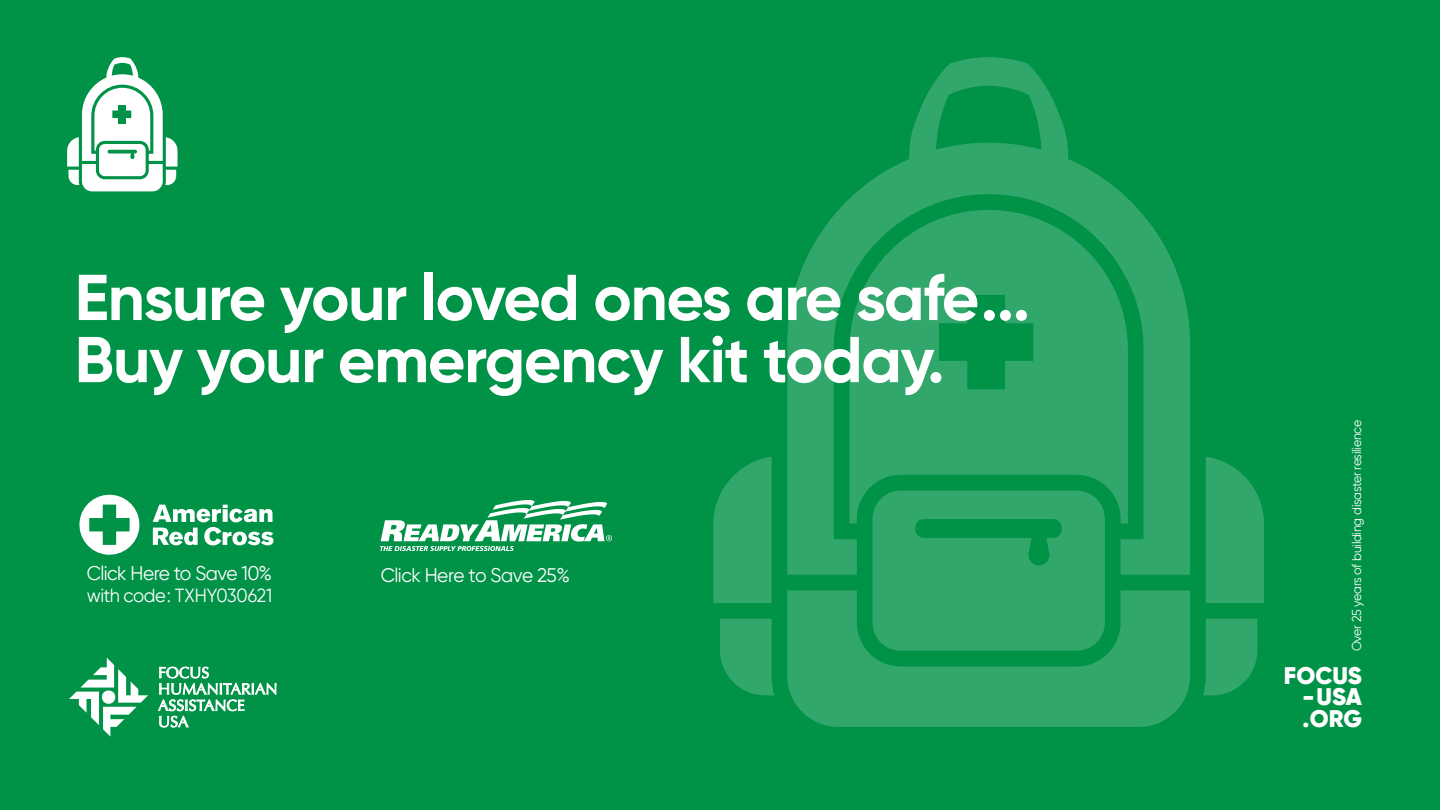
<style>
.page{position:relative;width:1440px;height:810px;background:#009247}
.page>*{position:absolute;margin:0;border:0;box-sizing:border-box;transform-origin:0 0}
.t1{font:700 64.62px/62.1px "Gilroy";letter-spacing:-.02em;color:#fff}
.t2{font:900 24px/21.4px "Gilroy";color:#fff;text-align:justify}
.t3{font:19.75px "Gilroy";letter-spacing:-.025em;color:#fff}
.t4{font:19px "Gilroy";letter-spacing:-.025em;color:#fff}
.t5{font:15.38px/16.4px "Optima";letter-spacing:.01em;color:#fff}
.t6{font:12.75px "Gilroy";letter-spacing:-.02em;color:#fff}
</style>
<div class="page">
<svg style="left:158px;top:667px;width:118px;height:60px"></svg>
<svg style="left:69px;top:658px;width:79px;height:79px"></svg>
<svg style="left:67px;top:57px;width:111px;height:134px"></svg>
<div style="left:118px;top:105px;width:8px;height:19px;background:#009247"></div>
<svg style="left:713px;top:57px;width:551px;height:670px;fill:#32a76b"></svg>
<svg style="left:79px;top:494px;width:61px;height:61px"></svg>
<svg style="left:153px;top:505px;width:121px;height:40px"></svg>
<img style="left:380px;top:500px;width:232px;height:50px">
<p class="t1" style="left:75px;top:266px;width:957px">Ensure your loved ones are safe...<br>Buy your emergency kit today.</p>
<p class="t3" style="left:87px;top:561px;width:187px">Click Here to Save 10%</p>
<p class="t4" style="left:87px;top:584px;width:187px">with code: TXHY030621</p>
<p class="t5" style="left:158px;top:665px;width:121px">FOCUS<br>HUMANITARIAN<br>ASSISTANCE<br>USA</p>
<p class="t3" style="left:381px;top:563px;width:191px">Click Here to Save 25%</p>
<p class="t6" style="left:1349px;top:651px;width:233px;rotate:-90deg">Over 25 years of building disaster resilience</p>
<p class="t2" style="left:1303px;top:665px;width:61px;text-indent:-19px">FOCUS -USA .ORG</p>
</div>
